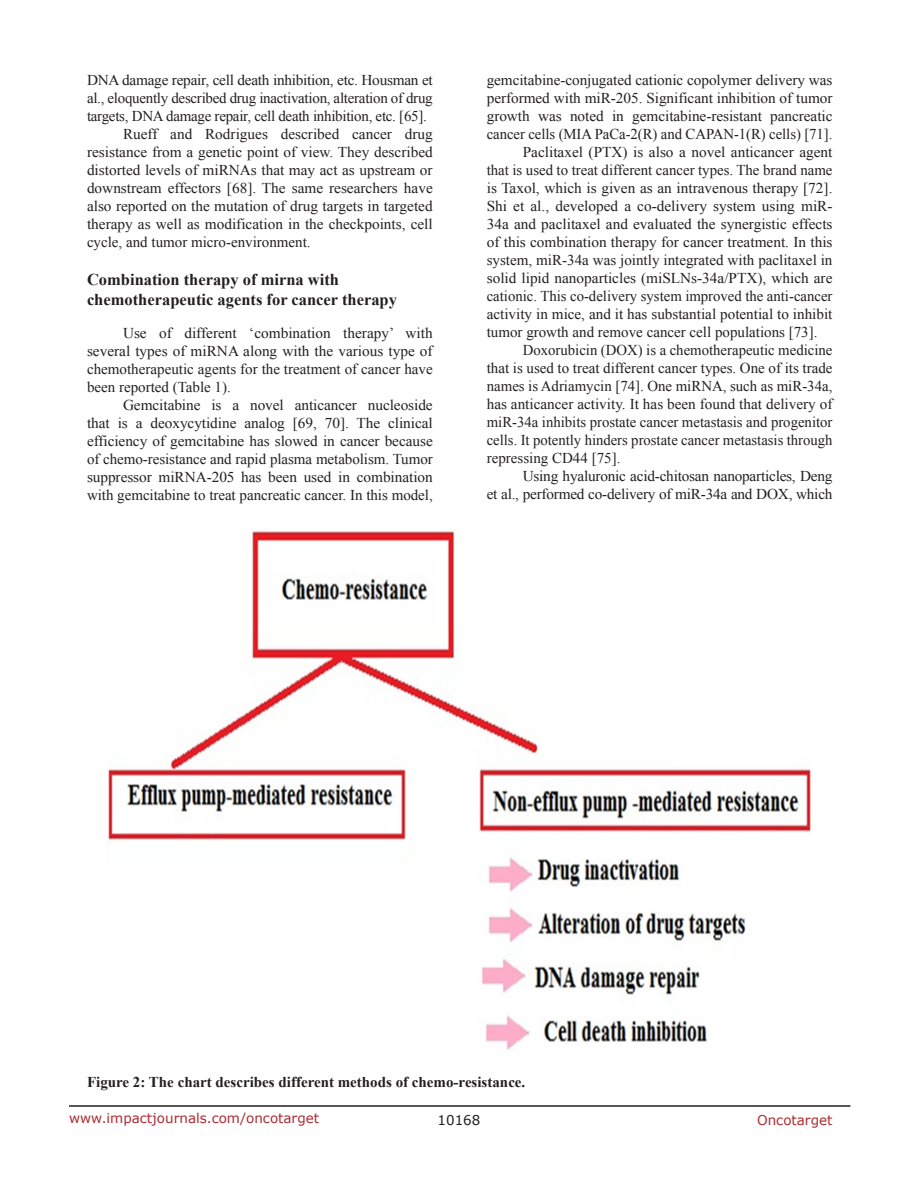
<style>
.page{position:relative;width:918px;height:1188px;background:#fff}
.page>*{position:absolute;margin:0;border:0;box-sizing:border-box;transform-origin:0 0}
.SubHeading_middle{font:700 16.5px/19.8px "Times New Roman";color:#231f20}
.BodyText{font:15px/18px "Times New Roman";letter-spacing:-.005em;color:#231f20;text-align:justify}
.FigureText{font:700 15px "Times New Roman";color:#231f20}
.t1{font:13.5px "Verdana";color:#ac2b31}
.t2{font:13.5px "Verdana";color:#231f20}
</style>
<div class="page">
<hr style="left:69px;top:1105px;width:781px;height:2px;background:#231f20">
<img style="left:108px;top:531px;width:703px;height:519px">
<p class="BodyText" style="left:87px;top:71px;width:347px">DNA damage repair, cell death inhibition, etc. Housman et al., eloquently described drug inactivation, alteration of drug targets, DNA damage repair, cell death inhibition, etc. [65].</p>
<p class="BodyText" style="left:87px;top:125px;width:347px;text-indent:36px">Rueff and Rodrigues described cancer drug resistance from a genetic point of view. They described distorted levels of miRNAs that may act as upstream or downstream effectors [68]. The same researchers have also reported on the mutation of drug targets in targeted therapy as well as modification in the checkpoints, cell cycle, and tumor micro-environment.</p>
<p class="SubHeading_middle" style="left:87px;top:269px;width:312px">Combination therapy of mirna with chemotherapeutic agents for cancer therapy</p>
<p class="BodyText" style="left:87px;top:324px;width:347px;text-indent:36px">Use of different ‘combination therapy’ with several types of miRNA along with the various type of chemotherapeutic agents for the treatment of cancer have been reported (Table 1).</p>
<p class="BodyText" style="left:87px;top:396px;width:347px;text-indent:36px">Gemcitabine is a novel anticancer nucleoside that is a deoxycytidine analog [69, 70]. The clinical efficiency of gemcitabine has slowed in cancer because of chemo-resistance and rapid plasma metabolism. Tumor suppressor miRNA-205 has been used in combination with gemcitabine to treat pancreatic cancer. In this model,</p>
<p class="BodyText" style="left:487px;top:71px;width:347px">gemcitabine-conjugated cationic copolymer delivery was performed with miR-205. Significant inhibition of tumor growth was noted in gemcitabine-resistant pancreatic cancer cells (MIA PaCa-2(R) and CAPAN-1(R) cells) [71].</p>
<p class="BodyText" style="left:487px;top:143px;width:347px;text-indent:36px">Paclitaxel (PTX) is also a novel anticancer agent that is used to treat different cancer types. The brand name is Taxol, which is given as an intravenous therapy [72].<br>Shi et al., developed a co-delivery system using miR-34a and paclitaxel and evaluated the synergistic effects of this combination therapy for cancer treatment. In this system, miR-34a was jointly integrated with paclitaxel in solid lipid nanoparticles (miSLNs-34a/PTX), which are cationic. This co-delivery system improved the anti-cancer activity in mice, and it has substantial potential to inhibit tumor growth and remove cancer cell populations [73].</p>
<p class="BodyText" style="left:487px;top:341px;width:347px;text-indent:36px">Doxorubicin (DOX) is a chemotherapeutic medicine that is used to treat different cancer types. One of its trade names is Adriamycin [74]. One miRNA, such as miR-34a, has anticancer activity. It has been found that delivery of miR-34a inhibits prostate cancer metastasis and progenitor cells. It potently hinders prostate cancer metastasis through repressing CD44 [75].</p>
<p class="BodyText" style="left:487px;top:467px;width:347px;text-align:right">Using hyaluronic acid-chitosan nanoparticles, Deng<br>et al., performed co-delivery of miR-34a and DOX, which</p>
<p class="FigureText" style="left:87px;top:1072px;width:440px">Figure 2: The chart describes different methods of chemo-resistance.</p>
<p class="t1" style="left:69px;top:1109px;width:252px">www.impactjournals.com/oncotarget</p>
<p class="t2" style="left:438px;top:1111px;width:44px">10168</p>
<p class="t1" style="left:757px;top:1111px;width:77px">Oncotarget</p>
</div>
